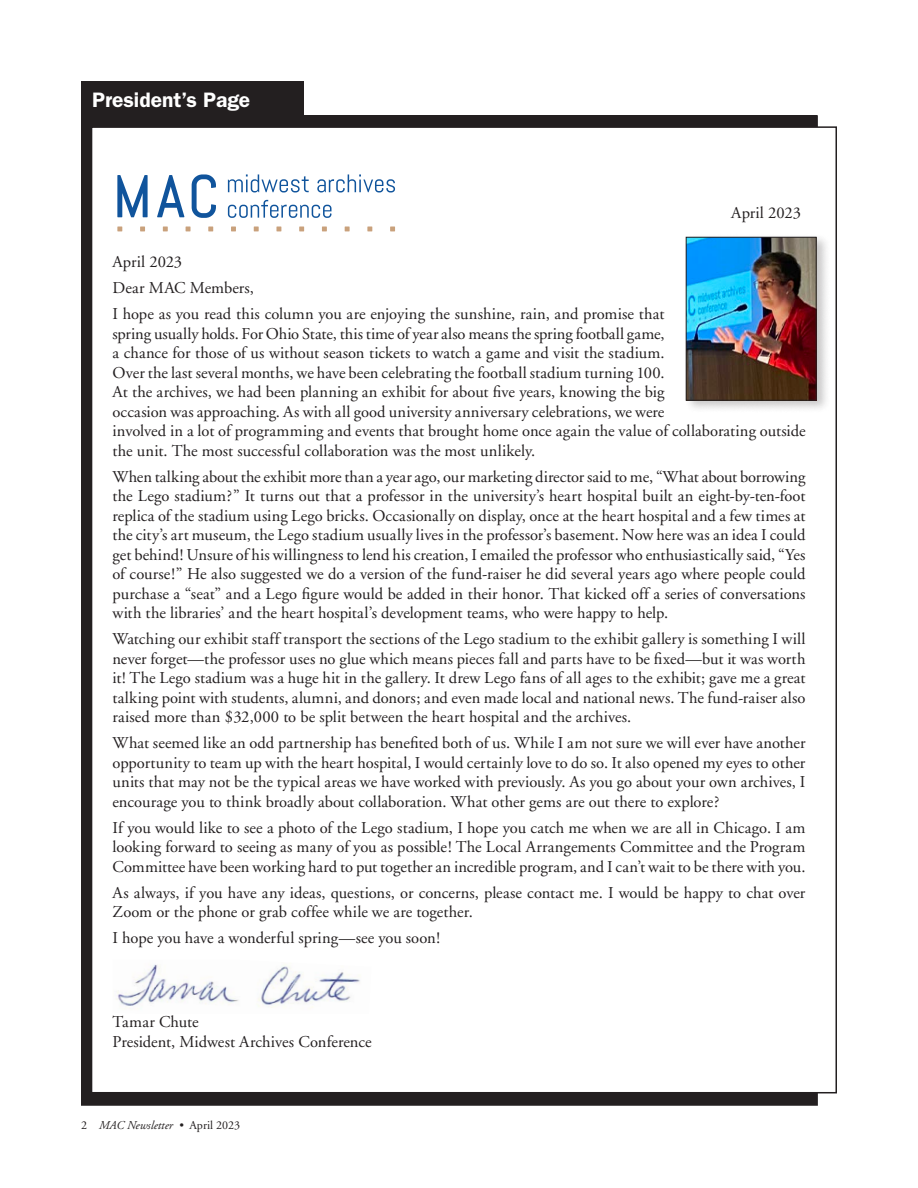
<style>
.page{position:relative;width:918px;height:1188px;background:#fff}
.page>*{position:absolute;margin:0;border:0;box-sizing:border-box;transform-origin:0 0}
.t1{font:600 21px "ITC Franklin Gothic Std";color:#fff}
.Body_Text_No_Space_B{font:16.5px/19.5px "Adobe Garamond";color:#231f20;text-align:justify}
.Body_Text_2021_rag{font:16.5px/19.5px "Adobe Garamond";color:#231f20}
.Body_Text_2021{font:16.5px "Adobe Garamond";letter-spacing:.005em;color:#231f20}
.t2{font:italic 12px "Adobe Garamond";color:#231f20}
.s1{font-style:normal}
</style>
<div class="page">
<div style="left:82px;top:116px;width:735px;height:989px;background:#231f20"></div>
<div style="left:81px;top:81px;width:222px;height:36px;background:#231f20"></div>
<div style="left:92px;top:127px;width:744px;height:966px;background:#fff"></div>
<svg style="left:117px;top:175px;width:31px;height:42px"></svg>
<svg style="left:157px;top:175px;width:27px;height:42px"></svg>
<svg style="left:192px;top:174px;width:24px;height:44px"></svg>
<svg style="left:228px;top:174px;width:81px;height:18px"></svg>
<svg style="left:317px;top:174px;width:78px;height:18px"></svg>
<svg style="left:228px;top:200px;width:104px;height:18px"></svg>
<svg style="left:117px;top:227px;width:5px;height:4px"></svg>
<svg style="left:140px;top:227px;width:5px;height:4px"></svg>
<svg style="left:163px;top:227px;width:5px;height:4px"></svg>
<svg style="left:208px;top:227px;width:5px;height:4px"></svg>
<svg style="left:254px;top:227px;width:5px;height:4px"></svg>
<svg style="left:276px;top:227px;width:5px;height:4px"></svg>
<svg style="left:231px;top:227px;width:5px;height:4px"></svg>
<svg style="left:299px;top:227px;width:5px;height:4px"></svg>
<svg style="left:322px;top:227px;width:5px;height:4px"></svg>
<svg style="left:345px;top:227px;width:5px;height:4px"></svg>
<svg style="left:367px;top:227px;width:5px;height:4px"></svg>
<svg style="left:390px;top:227px;width:5px;height:4px"></svg>
<svg style="left:186px;top:227px;width:5px;height:4px"></svg>
<img style="left:116px;top:964px;width:244px;height:44px">
<div style="left:684px;top:233px;width:147px;height:180px;background:#231f20;opacity:.25"></div>
<img style="left:688px;top:239px;width:126px;height:159px">
<div style="left:686px;top:237px;width:130px;height:163px;border:1px solid #231f20"></div>
<p class="t1" style="left:92px;top:88px;width:160px">President’s Page</p>
<p class="Body_Text_2021" style="left:731px;top:204px;width:71px">April 2023</p>
<p class="Body_Text_No_Space_B" style="left:112px;top:253px;width:71px">April 2023</p>
<p class="Body_Text_No_Space_B" style="left:112px;top:279px;width:143px">Dear MAC Members,</p>
<p class="Body_Text_No_Space_B" style="left:112px;top:305px;width:695px;text-align:left">I hope as you read this column you are enjoying the sunshine, rain, and promise that<br>spring usually holds. For Ohio State, this time of year also means the spring football game,<br>a chance for those of us without season tickets to watch a game and visit the stadium.<br>Over the last several months, we have been celebrating the football stadium turning 100.<br>At the archives, we had been planning an exhibit for about five years, knowing the big<br>occasion was approaching. As with all good university anniversary celebrations, we were<br>involved in a lot of programming and events that brought home once again the value of collaborating outside the unit. The most successful collaboration was the most unlikely.</p>
<p class="Body_Text_No_Space_B" style="left:112px;top:467px;width:695px">When talking about the exhibit more than a year ago, our marketing director said to me, “What about borrowing the Lego stadium?” It turns out that a professor in the university’s heart hospital built an eight-by-ten-foot replica of the stadium using Lego bricks. Occasionally on display, once at the heart hospital and a few times at the city’s art museum, the Lego stadium usually lives in the professor’s basement. Now here was an idea I could get behind! Unsure of his willingness to lend his creation, I emailed the professor who enthusiastically said, “Yes of course!” He also suggested we do a version of the fund-raiser he did several years ago where people could purchase a “seat” and a Lego figure would be added in their honor. That kicked off a series of conversations with the libraries’ and the heart hospital’s development teams, who were happy to help.</p>
<p class="Body_Text_No_Space_B" style="left:112px;top:630px;width:695px">Watching our exhibit staff transport the sections of the Lego stadium to the exhibit gallery is something I will never forget—the professor uses no glue which means pieces fall and parts have to be fixed—but it was worth it! The Lego stadium was a huge hit in the gallery. It drew Lego fans of all ages to the exhibit; gave me a great talking point with students, alumni, and donors; and even made local and national news. The fund-raiser also raised more than $32,000 to be split between the heart hospital and the archives.</p>
<p class="Body_Text_No_Space_B" style="left:112px;top:734px;width:695px">What seemed like an odd partnership has benefited both of us. While I am not sure we will ever have another opportunity to team up with the heart hospital, I would certainly love to do so. It also opened my eyes to other units that may not be the typical areas we have worked with previously. As you go about your own archives, I encourage you to think broadly about collaboration. What other gems are out there to explore?</p>
<p class="Body_Text_No_Space_B" style="left:112px;top:818px;width:695px">If you would like to see a photo of the Lego stadium, I hope you catch me when we are all in Chicago. I am looking forward to seeing as many of you as possible! The Local Arrangements Committee and the Program Committee have been working hard to put together an incredible program, and I can’t wait to be there with you.</p>
<p class="Body_Text_No_Space_B" style="left:112px;top:883px;width:694px">As always, if you have any ideas, questions, or concerns, please contact me. I would be happy to chat over<br>Zoom or the phone or grab coffee while we are together.</p>
<p class="Body_Text_No_Space_B" style="left:112px;top:929px;width:329px">I hope you have a wonderful spring—see you soon!</p>
<p class="Body_Text_2021_rag" style="left:112px;top:1013px;width:261px">Tamar Chute<br>President, Midwest Archives Conference</p>
<p class="t2" style="left:81px;top:1119px;width:161px"><span class="s1">2</span> MAC Newsletter • <span class="s1">April 2023</span></p>
</div>
